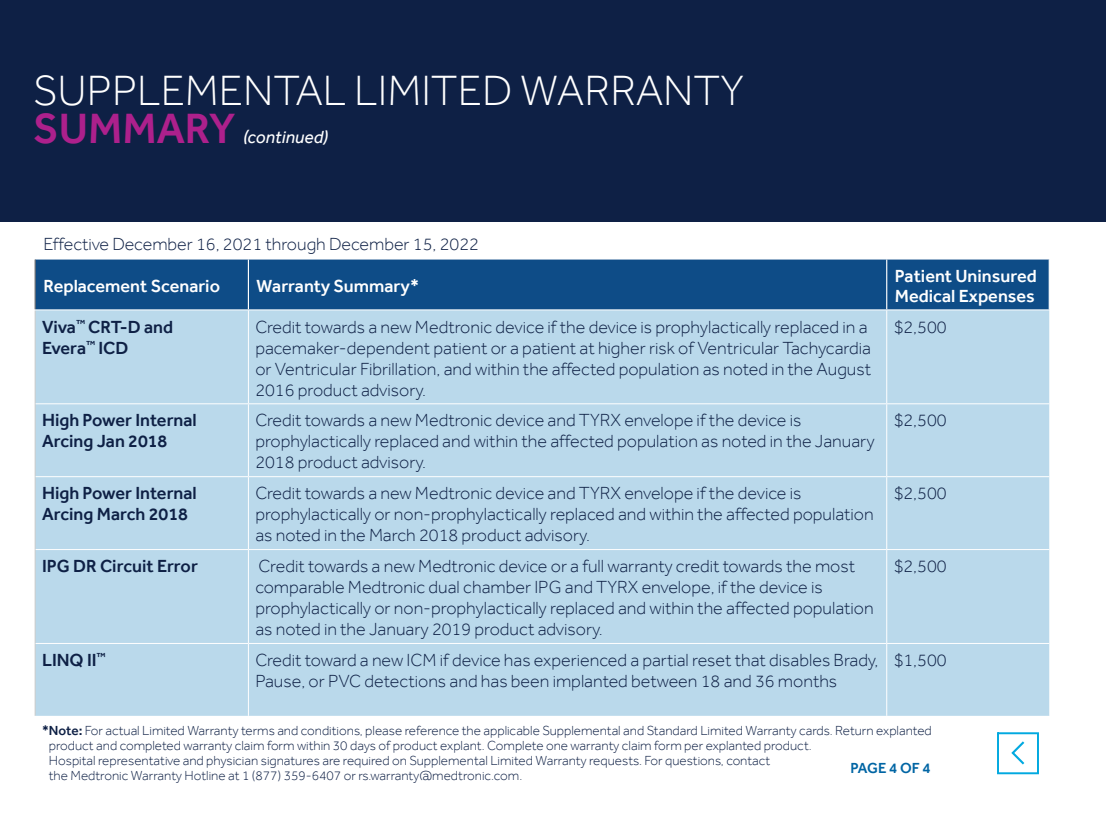
<style>
.page{position:relative;width:1106px;height:830px;background:#fff}
.page>*{position:absolute;margin:0;border:0;box-sizing:border-box;transform-origin:0 0}
.t1{font:300 43.5px "Effra";color:#fff}
.t2{font:500 43.5px "Effra";color:#ad208c}
.t3{font:300 18px/21px "Effra";color:#0e2045}
.t4{font:500 18px/21px "Effra";color:#0e2045}
.t5{font:500 18px/19.5px "Effra";color:#fff}
.t6{font:italic 18px "Effra";color:#fff}
.t7{font:500 15px "Effra";letter-spacing:-.01em;color:#0065a4}
.t8{font:300 13.5px/15px "Effra";color:#0e2045}
.s1{font-weight:500}
</style>
<div class="page">
<div style="left:36px;top:259px;width:1013px;height:50px;background:#0e4c87"></div>
<div style="left:36px;top:310px;width:1013px;height:405px;background:#bad9eb"></div>
<hr style="left:35px;top:259px;width:1px;height:50px;background:#6d6e71">
<hr style="left:248px;top:259px;width:1px;height:50px;background:#fff">
<hr style="left:886px;top:259px;width:1px;height:50px;background:#fff">
<hr style="left:35px;top:310px;width:1px;height:94px;background:#c8caca">
<hr style="left:35px;top:404px;width:1px;height:72px;background:#c8caca">
<hr style="left:35px;top:476px;width:1px;height:73px;background:#c8caca">
<hr style="left:35px;top:549px;width:1px;height:94px;background:#c8caca">
<hr style="left:35px;top:643px;width:1px;height:72px;background:#c8caca">
<hr style="left:248px;top:310px;width:1px;height:93px;background:#fff">
<hr style="left:886px;top:310px;width:1px;height:93px;background:#fff">
<hr style="left:36px;top:403px;width:212px;height:1px;background:#fff">
<hr style="left:248px;top:403px;width:639px;height:1px;background:#fff">
<hr style="left:248px;top:404px;width:1px;height:72px;background:#fff">
<hr style="left:887px;top:403px;width:162px;height:1px;background:#fff">
<hr style="left:886px;top:404px;width:1px;height:72px;background:#fff">
<hr style="left:36px;top:476px;width:212px;height:1px;background:#fff">
<hr style="left:248px;top:476px;width:639px;height:1px;background:#fff">
<hr style="left:248px;top:477px;width:1px;height:72px;background:#fff">
<hr style="left:887px;top:476px;width:162px;height:1px;background:#fff">
<hr style="left:886px;top:477px;width:1px;height:72px;background:#fff">
<hr style="left:36px;top:549px;width:212px;height:1px;background:#fff">
<hr style="left:248px;top:549px;width:639px;height:1px;background:#fff">
<hr style="left:248px;top:550px;width:1px;height:93px;background:#fff">
<hr style="left:887px;top:549px;width:162px;height:1px;background:#fff">
<hr style="left:886px;top:550px;width:1px;height:93px;background:#fff">
<hr style="left:36px;top:643px;width:212px;height:1px;background:#fff">
<hr style="left:248px;top:643px;width:639px;height:1px;background:#fff">
<hr style="left:248px;top:644px;width:1px;height:71px;background:#fff">
<hr style="left:887px;top:643px;width:162px;height:1px;background:#fff">
<hr style="left:886px;top:644px;width:1px;height:71px;background:#fff">
<div style="left:0;top:0;width:1106px;height:221px;background:#0e2045"></div>
<svg style="left:997px;top:732px;width:42px;height:42px"></svg>
<h1 class="t1" style="left:33px;top:66px;width:712px">SUPPLEMENTAL LIMITED WARRANTY</h1>
<h1 class="t2" style="left:33px;top:102px;width:204px">SUMMARY</h1>
<p class="t6" style="left:243px;top:126px;width:87px">(continued)</p>
<p class="t3" style="left:43px;top:233px;width:437px">Effective December 16, 2021 through December 15, 2022</p>
<p class="t5" style="left:43px;top:276px;width:178px">Replacement Scenario</p>
<p class="t5" style="left:257px;top:276px;width:164px">Warranty Summary*</p>
<p class="t5" style="left:895px;top:266px;width:143px">Patient Uninsured<br>Medical Expenses</p>
<p class="t4" style="left:42px;top:316px;width:133px">Viva<sup>™</sup> CRT-D and<br>Evera<sup>™</sup> ICD</p>
<p class="t3" style="left:255px;top:316px;width:617px">Credit towards a new Medtronic device if the device is prophylactically replaced in a pacemaker-dependent patient or a patient at higher risk of Ventricular Tachycardia or Ventricular Fibrillation, and within the affected population as noted in the August 2016 product advisory.</p>
<p class="t3" style="left:894px;top:316px;width:54px">$2,500</p>
<p class="t4" style="left:42px;top:409px;width:156px">High Power Internal<br>Arcing Jan 2018</p>
<p class="t3" style="left:255px;top:410px;width:621px">Credit towards a new Medtronic device and TYRX envelope if the device is prophylactically replaced and within the affected population as noted in the January<br>2018 product advisory.</p>
<p class="t3" style="left:894px;top:410px;width:54px">$2,500</p>
<p class="t4" style="left:42px;top:482px;width:156px">High Power Internal<br>Arcing March 2018</p>
<p class="t3" style="left:255px;top:482px;width:620px">Credit towards a new Medtronic device and TYRX envelope if the device is prophylactically or non-prophylactically replaced and within the affected population as noted in the March 2018 product advisory.</p>
<p class="t3" style="left:894px;top:482px;width:54px">$2,500</p>
<p class="t4" style="left:42px;top:555px;width:157px">IPG DR Circuit Error</p>
<p class="t3" style="left:255px;top:555px;width:620px">Credit towards a new Medtronic device or a full warranty credit towards the most comparable Medtronic dual chamber IPG and TYRX envelope, if the device is prophylactically or non-prophylactically replaced and within the affected population as noted in the January 2019 product advisory.</p>
<p class="t3" style="left:894px;top:555px;width:54px">$2,500</p>
<p class="t4" style="left:42px;top:649px;width:65px">LINQ II<sup>™</sup></p>
<p class="t3" style="left:255px;top:649px;width:625px">Credit toward a new ICM if device has experienced a partial reset that disables Brady,<br>Pause, or PVC detections and has been implanted between 18 and 36 months</p>
<p class="t3" style="left:894px;top:649px;width:54px">$1,500</p>
<p class="t8" style="left:49px;top:723px;width:884px;text-indent:-7px"><span class="s1">*Note:</span> For actual Limited Warranty terms and conditions, please reference the applicable Supplemental and Standard Limited Warranty cards. Return explanted product and completed warranty claim form within 30 days of product explant. Complete one warranty claim form per explanted product.<br>Hospital representative and physician signatures are required on Supplemental Limited Warranty requests. For questions, contact<br>the Medtronic Warranty Hotline at 1 (877) 359-6407 or rs.warranty@medtronic.com.</p>
<p class="t7" style="left:851px;top:759px;width:82px">PAGE 4 OF 4</p>
</div>
